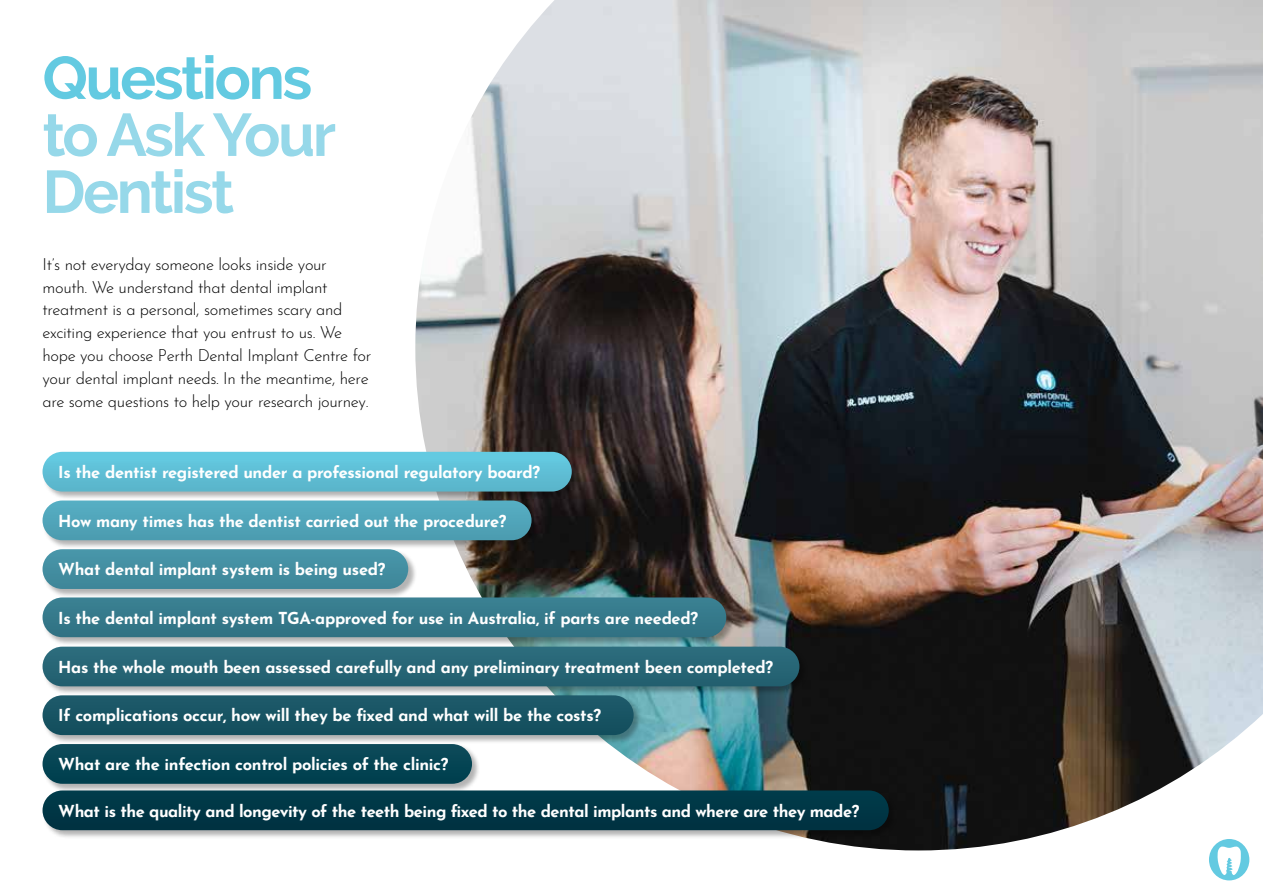
<style>
.page{position:relative;width:1263px;height:893px;background:#fff}
.page>*{position:absolute;margin:0;border:0;box-sizing:border-box;transform-origin:0 0}
.t1{font:700 60px/57px "Raleway";letter-spacing:-.04em;color:#96d8e9}
.t2{font:700 60px "Raleway";letter-spacing:-.04em;color:#63cae1}
.t3{font:700 16.5px "Josefin Sans";letter-spacing:-.02em;color:#fff}
.t4{font:300 16.5px/22.8px "Josefin Sans";letter-spacing:-.02em;color:#000}
</style>
<div class="page">
<img style="left:415px;top:0;width:848px;height:850px">
<div style="left:42px;top:451px;width:538px;height:49px;background:#000;opacity:.3"></div>
<div style="left:43px;top:452px;width:529px;height:40px;background:#5fbed5;border-radius:20px"></div>
<div style="left:42px;top:500px;width:498px;height:49px;background:#000;opacity:.3"></div>
<div style="left:43px;top:500px;width:488px;height:40px;background:#51a5ba;border-radius:20px"></div>
<div style="left:42px;top:549px;width:375px;height:49px;background:#000;opacity:.3"></div>
<div style="left:43px;top:549px;width:365px;height:40px;background:#438ea1;border-radius:20px"></div>
<div style="left:42px;top:597px;width:693px;height:49px;background:#000;opacity:.3"></div>
<div style="left:43px;top:597px;width:683px;height:40px;background:#35798a;border-radius:20px"></div>
<div style="left:42px;top:646px;width:766px;height:49px;background:#000;opacity:.3"></div>
<div style="left:43px;top:647px;width:756px;height:39px;background:#276676;border-radius:20px"></div>
<div style="left:42px;top:695px;width:601px;height:49px;background:#000;opacity:.3"></div>
<div style="left:43px;top:695px;width:591px;height:40px;background:#185464;border-radius:20px"></div>
<div style="left:42px;top:744px;width:439px;height:49px;background:#000;opacity:.3"></div>
<div style="left:43px;top:744px;width:429px;height:40px;background:#054554;border-radius:20px"></div>
<div style="left:42px;top:790px;width:855px;height:49px;background:#000;opacity:.3"></div>
<div style="left:43px;top:790px;width:846px;height:40px;background:#003645;border-radius:20px"></div>
<svg style="left:1209px;top:839px;width:40px;height:41px"></svg>
<h1 class="t2" style="left:43px;top:44px;width:271px">Questions</h1>
<h1 class="t1" style="left:43px;top:107px;width:295px">to Ask Your<br>Dentist</h1>
<p class="t4" style="left:43px;top:251px;width:330px">It’s not everyday someone looks inside your mouth. We understand that dental implant treatment is a personal, sometimes scary and exciting experience that you entrust to us. We hope you choose Perth Dental Implant Centre for your dental implant needs. In the meantime, here are some questions to help your research journey.</p>
<p class="t3" style="left:43px;top:453px;width:191px">providing the treatment?</p>
<p class="t3" style="left:58px;top:457px;width:483px">Is the dentist registered under a professional regulatory board?</p>
<p class="t3" style="left:58px;top:506px;width:450px">How many times has the dentist carried out the procedure?</p>
<p class="t3" style="left:58px;top:555px;width:329px">What dental implant system is being used?</p>
<p class="t3" style="left:58px;top:603px;width:641px">Is the dental implant system TGA-approved for use in Australia, if parts are needed?</p>
<p class="t3" style="left:58px;top:652px;width:716px">Has the whole mouth been assessed carefully and any preliminary treatment been completed?</p>
<p class="t3" style="left:58px;top:701px;width:544px">If complications occur, how will they be fixed and what will be the costs?</p>
<p class="t3" style="left:58px;top:750px;width:392px">What are the infection control policies of the clinic?</p>
<p class="t3" style="left:58px;top:796px;width:802px">What is the quality and longevity of the teeth being fixed to the dental implants and where are they made?</p>
</div>
